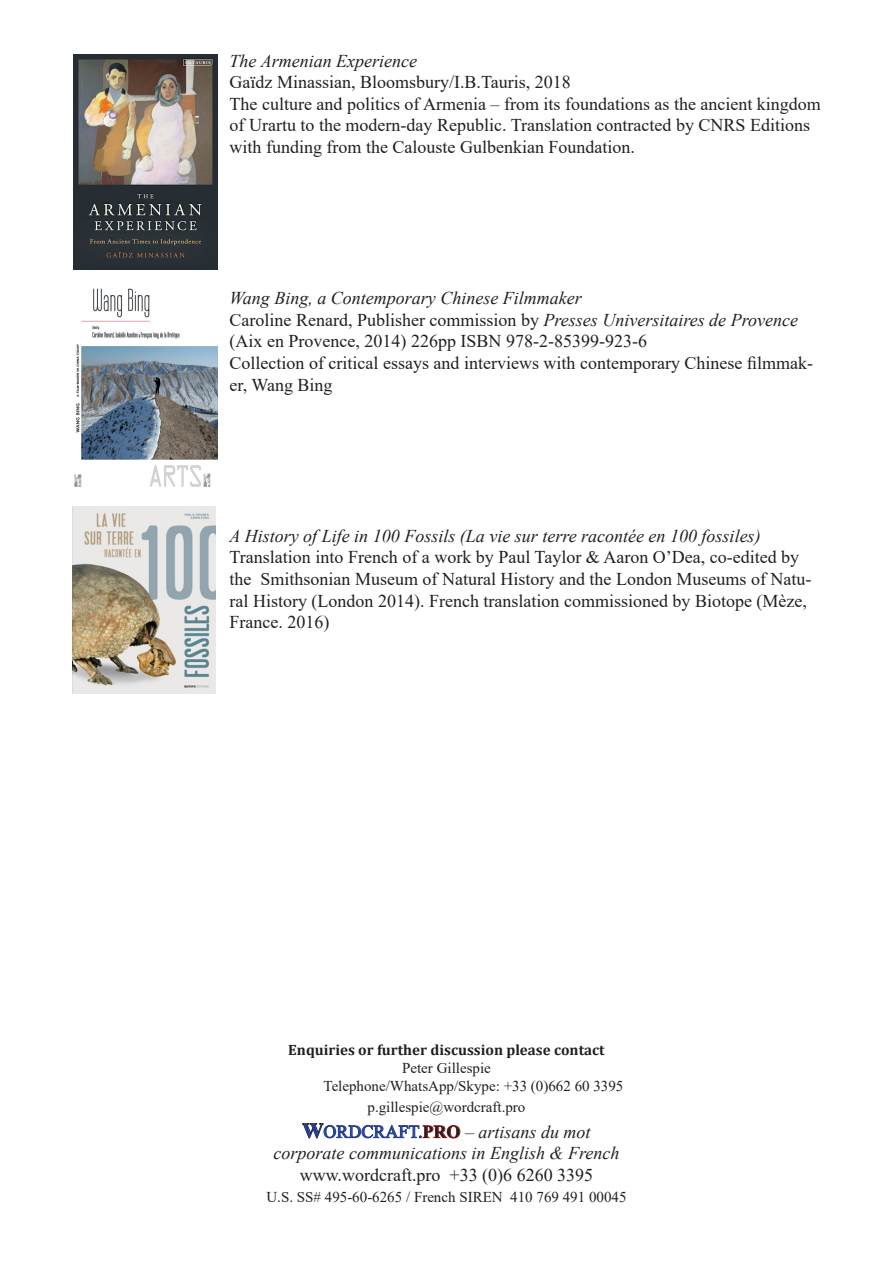
<style>
.page{position:relative;width:893px;height:1263px;background:#fff}
.page>*{position:absolute;margin:0;border:0;box-sizing:border-box;transform-origin:0 0}
.t1{font:18px/21.6px "Times New Roman";color:#231f20}
.t2{font:italic 18px "Times New Roman";color:#231f20}
.t3{font:15px "Times New Roman";color:#231f20}
.t4{font:700 15px "Cambria";color:#231f20}
.s1{font-style:italic}
.s2{font-weight:700;font-style:normal;font-size:21px;color:#253f8e}
.s3{font-style:normal;color:#253f8e}
.s4{font-weight:700;font-style:normal}
.s5{font-style:normal}
</style>
<div class="page">
<img style="left:72px;top:506px;width:143px;height:187px">
<img style="left:74px;top:288px;width:143px;height:199px">
<img style="left:74px;top:54px;width:143px;height:215px">
<svg style="left:302px;top:1123px;width:159px;height:16px"></svg>
<p class="t2" style="left:230px;top:48px;width:189px">The Armenian Experience</p>
<p class="t1" style="left:230px;top:71px;width:343px">Gaïdz Minassian, Bloomsbury/I.B.Tauris, 2018</p>
<p class="t1" style="left:230px;top:92px;width:593px">The culture and politics of Armenia – from its foundations as the ancient kingdom of Urartu to the modern-day Republic. Translation contracted by CNRS Editions with funding from the Calouste Gulbenkian Foundation.</p>
<p class="t2" style="left:230px;top:286px;width:354px">Wang Bing, a Contemporary Chinese Filmmaker</p>
<p class="t1" style="left:230px;top:308px;width:570px">Caroline Renard, Publisher commission by <span class="s1">Presses Universitaires de Provence </span>(Aix en Provence, 2014) 226pp ISBN 978-2-85399-923-6</p>
<p class="t1" style="left:230px;top:352px;width:585px">Collection of critical essays and interviews with contemporary Chinese filmmak&shy;er, Wang Bing</p>
<p class="t2" style="left:230px;top:523px;width:532px">A History of Life in 100 Fossils (La vie sur terre racontée en 100 fossiles)</p>
<p class="t1" style="left:230px;top:546px;width:583px">Translation into French of a work by Paul Taylor &amp; Aaron O’Dea, co-edited by the Smithsonian Museum of Natural History and the London Museums of Natu&shy;ral History (London 2014). French translation commissioned by Biotope (Mèze, France. 2016)</p>
<p class="t4" style="left:288px;top:1039px;width:318px">Enquiries or further discussion please contact</p>
<p class="t3" style="left:402px;top:1057px;width:90px">Peter Gillespie</p>
<p class="t3" style="left:324px;top:1075px;width:301px">Telephone/WhatsApp/Skype: +33 (0)662 60 3395</p>
<p class="t3" style="left:367px;top:1097px;width:159px">p.gillespie@wordcraft.pro</p>
<p class="t2" style="left:302px;top:1119px;width:290px"><span class="s2">W</span><span class="s3">ORDCRAFT.</span><span class="s4">PRO</span> <span class="s5">–</span> artisans du mot</p>
<p class="t2" style="left:274px;top:1141px;width:347px">corporate communications in English &amp; French</p>
<p class="t1" style="left:300px;top:1163px;width:295px">www.wordcraft.pro +33 (0)6 6260 3395</p>
<p class="t3" style="left:266px;top:1187px;width:361px">U.S. SS# 495-60-6265 / French SIREN 410 769 491 00045</p>
</div>
